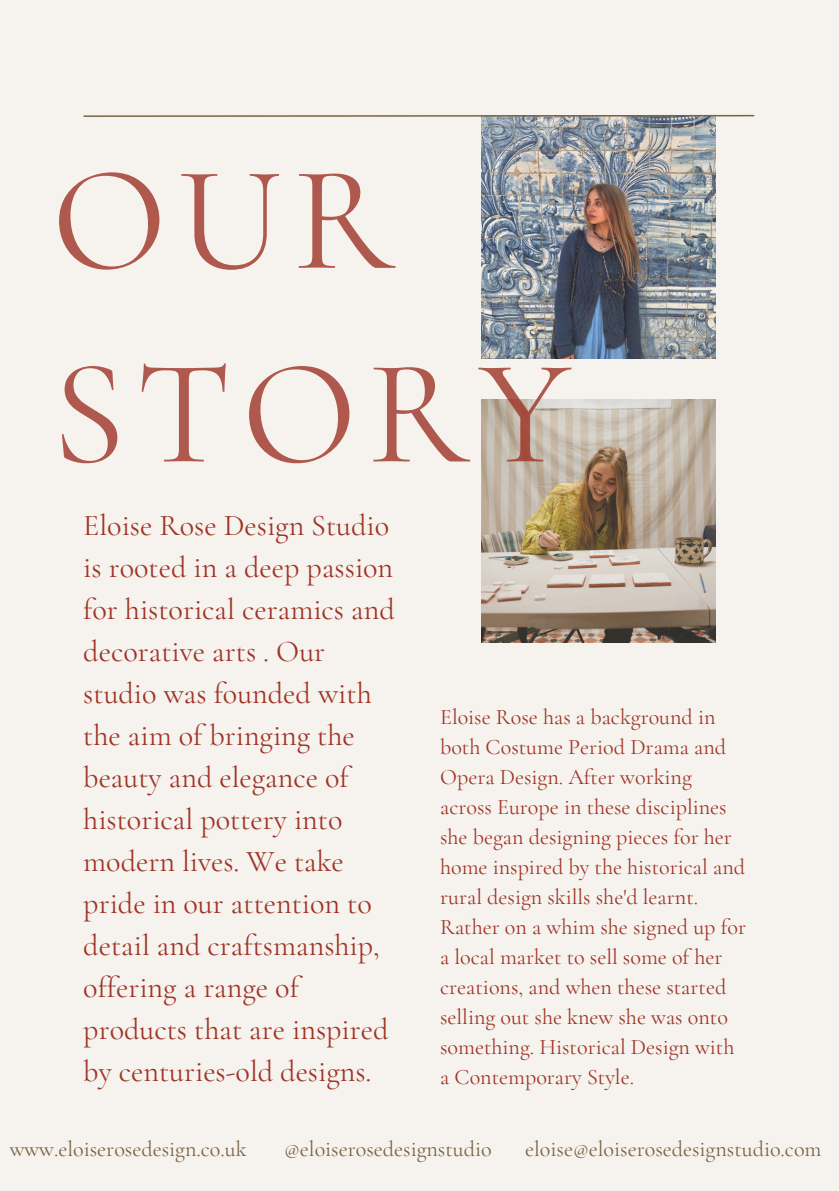
<style>
.page{position:relative;width:839px;height:1191px;background:#fff}
.page>*{position:absolute;margin:0;border:0;box-sizing:border-box;transform-origin:0 0}
.t1{font:150.2px/193.6px "Cormorant SC";letter-spacing:.07em;color:#9f3427}
.t2{font:30.2px/42px "Cormorant Garamond";color:#9f3427}
.t3{font:22px/30px "Cormorant Garamond";color:#9f3427}
.t4{font:22px "Cormorant Garamond";color:#796241}
</style>
<div class="page">
<div style="left:0;top:0;width:838px;height:1191px;background:#f6f3ee"></div>
<img style="left:481px;top:117px;width:234px;height:242px">
<img style="left:481px;top:399px;width:234px;height:243px">
<hr style="left:84px;top:115px;width:669px;height:2px;background:#796241">
<h1 class="t1" style="left:52px;top:123px;width:520px">OUR<br>STORY</h1>
<p class="t2" style="left:83px;top:505px;width:313px">Eloise Rose Design Studio is rooted in a deep passion for historical ceramics and decorative arts . Our studio was founded with the aim of bringing the beauty and elegance of historical pottery into modern lives. We take pride in our attention to detail and craftsmanship, offering a range of products that are inspired by centuries-old designs.</p>
<p class="t3" style="left:440px;top:701px;width:307px">Eloise Rose has a background in both Costume Period Drama and<br>Opera Design. After working across Europe in these disciplines she began designing pieces for her home inspired by the historical and rural design skills she'd learnt.<br>Rather on a whim she signed up for a local market to sell some of her creations, and when these started selling out she knew she was onto something. Historical Design with a Contemporary Style.</p>
<h1 class="t4" style="left:10px;top:1135px;width:238px">www.eloiserosedesign.co.uk</h1>
<p class="t4" style="left:284px;top:1135px;width:209px">@eloiserosedesignstudio</p>
<h2 class="t4" style="left:525px;top:1135px;width:298px">eloise@eloiserosedesignstudio.com</h2>
</div>
